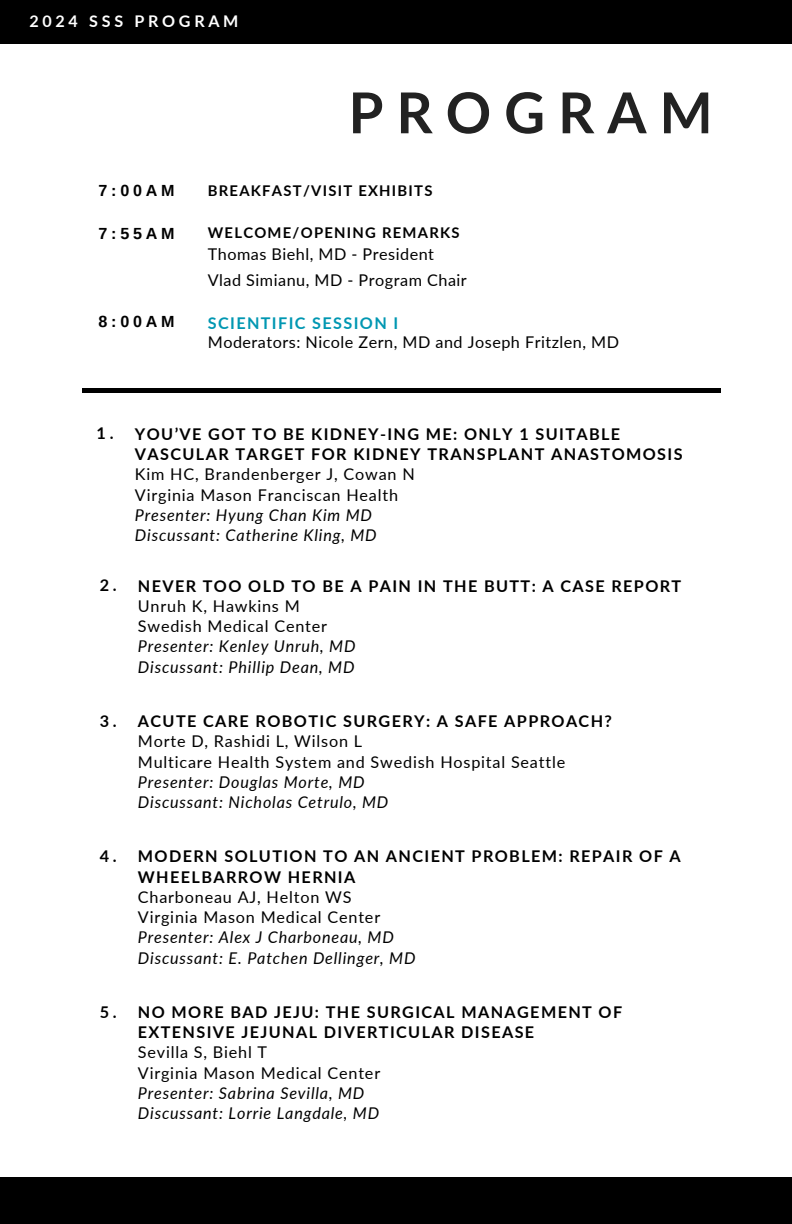
<style>
.page{position:relative;width:792px;height:1224px;background:#fff}
.page>*{position:absolute;margin:0;border:0;box-sizing:border-box;transform-origin:0 0}
.t1{font:700 56.4px "Lato";letter-spacing:.23em;color:#222}
.t2{font:700 16.2px/20.2px "Lato";letter-spacing:.085em;color:#000}
.t3{font:italic 16.2px/20.2px "Lato";letter-spacing:.05em;color:#000}
.t4{font:16.2px/20.2px "Lato";letter-spacing:.05em;color:#000}
.t5{font:16.2px "Lato";letter-spacing:.03em;color:#000}
.t6{font:700 16.2px "Arimo";letter-spacing:.23em;color:#000}
.t7{font:700 16.2px "Lato";letter-spacing:.085em;color:#0097b2}
.t8{font:700 16.2px "Lato";letter-spacing:.23em;color:#fff}
.t9{font:700 14.8px "Lato";letter-spacing:.085em;color:#000}
</style>
<div class="page">
<div style="left:0;top:0;width:792px;height:44px;background:#000"></div>
<div style="left:82px;top:388px;width:639px;height:5px;background:#000"></div>
<div style="left:0;top:1177px;width:792px;height:46px;background:#000"></div>
<h3 class="t8" style="left:30px;top:11px;width:210px">2024 SSS PROGRAM</h3>
<p class="t1" style="left:349px;top:78px;width:366px">PROGRAM</p>
<h2 class="t6" style="left:99px;top:182px;width:77px">7:00AM</h2>
<p class="t9" style="left:208px;top:181px;width:226px">BREAKFAST/VISIT EXHIBITS</p>
<h1 class="t6" style="left:99px;top:224px;width:77px">7:55AM</h1>
<h3 class="t9" style="left:208px;top:223px;width:253px">WELCOME/OPENING REMARKS</h3>
<h2 class="t5" style="left:208px;top:244px;width:228px">Thomas Biehl, MD - President</h2>
<h3 class="t5" style="left:208px;top:270px;width:261px">Vlad Simianu, MD - Program Chair</h3>
<p class="t6" style="left:99px;top:312px;width:77px">8:00AM</p>
<h3 class="t7" style="left:208px;top:313px;width:192px">SCIENTIFIC SESSION I</h3>
<h3 class="t5" style="left:208px;top:332px;width:413px">Moderators: Nicole Zern, MD and Joseph Fritzlen, MD</h3>
<p class="t2" style="left:135px;top:423px;width:549px;text-indent:-38px">1 . YOU’VE GOT TO BE KIDNEY-ING ME: ONLY 1 SUITABLE<br>VASCULAR TARGET FOR KIDNEY TRANSPLANT ANASTOMOSIS</p>
<p class="t4" style="left:135px;top:464px;width:281px">Kim HC, Brandenberger J, Cowan N<br>Virginia Mason Franciscan Health</p>
<p class="t3" style="left:135px;top:504px;width:243px">Presenter: Hyung Chan Kim MD<br>Discussant: Catherine Kling, MD</p>
<p class="t2" style="left:100px;top:575px;width:583px">2 . NEVER TOO OLD TO BE A PAIN IN THE BUTT: A CASE REPORT</p>
<p class="t4" style="left:138px;top:596px;width:191px">Unruh K, Hawkins M<br>Swedish Medical Center</p>
<p class="t3" style="left:138px;top:636px;width:219px">Presenter: Kenley Unruh, MD<br>Discussant: Phillip Dean, MD</p>
<p class="t2" style="left:100px;top:711px;width:514px">3 . ACUTE CARE ROBOTIC SURGERY: A SAFE APPROACH?</p>
<p class="t4" style="left:138px;top:731px;width:429px">Morte D, Rashidi L, Wilson L<br>Multicare Health System and Swedish Hospital Seattle</p>
<p class="t3" style="left:138px;top:771px;width:252px">Presenter: Douglas Morte, MD<br>Discussant: Nicholas Cetrulo, MD</p>
<p class="t2" style="left:138px;top:846px;width:544px;text-indent:-38px">4 . MODERN SOLUTION TO AN ANCIENT PROBLEM: REPAIR OF A<br>WHEELBARROW HERNIA</p>
<p class="t4" style="left:138px;top:886px;width:244px">Charboneau AJ, Helton WS<br>Virginia Mason Medical Center</p>
<p class="t3" style="left:138px;top:927px;width:279px">Presenter: Alex J Charboneau, MD<br>Discussant: E. Patchen Dellinger, MD</p>
<p class="t2" style="left:138px;top:1002px;width:486px;text-indent:-38px">5 . NO MORE BAD JEJU: THE SURGICAL MANAGEMENT OF<br>EXTENSIVE JEJUNAL DIVERTICULAR DISEASE</p>
<p class="t4" style="left:138px;top:1042px;width:244px">Sevilla S, Biehl T<br>Virginia Mason Medical Center</p>
<p class="t3" style="left:138px;top:1083px;width:243px">Presenter: Sabrina Sevilla, MD<br>Discussant: Lorrie Langdale, MD</p>
</div>
